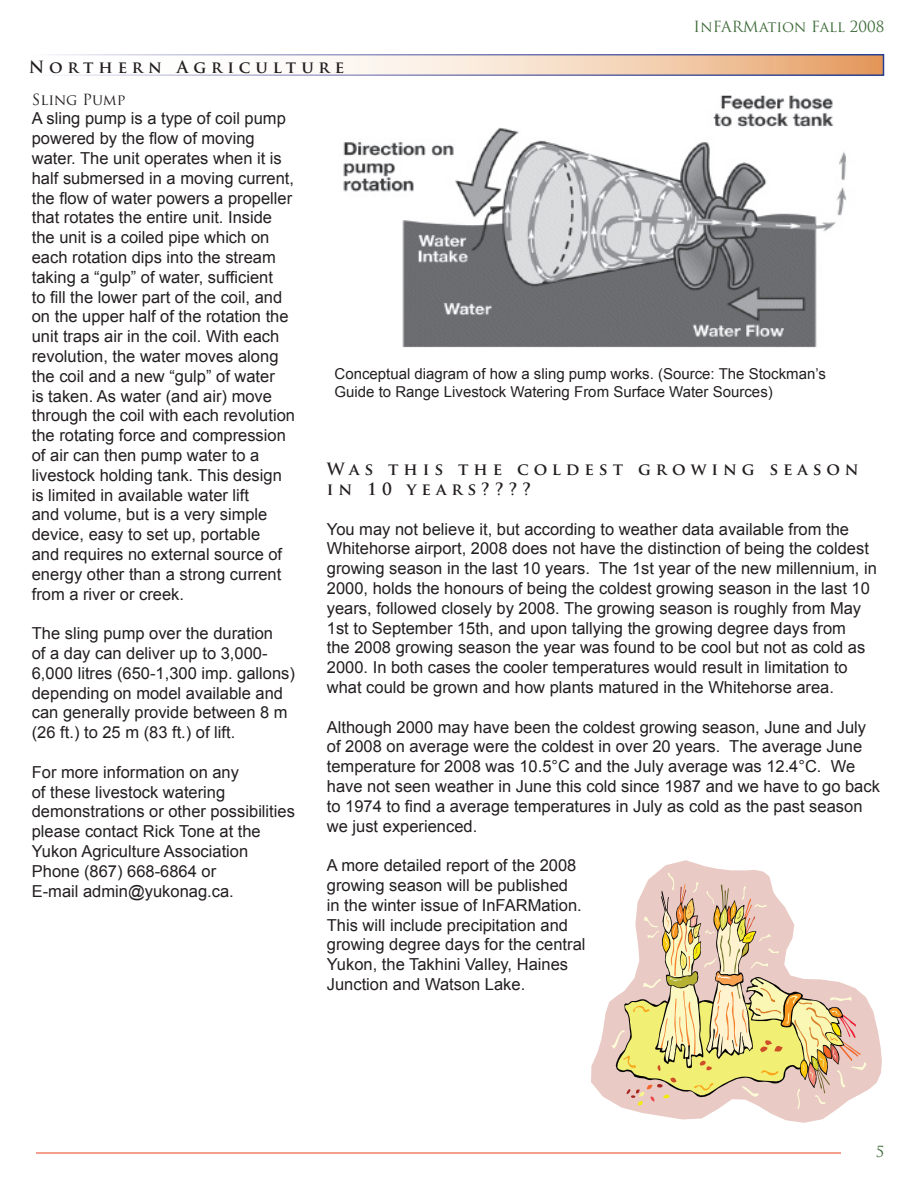
<style>
.page{position:relative;width:918px;height:1188px;background:#fff}
.page>*{position:absolute;margin:0;border:0;box-sizing:border-box;transform-origin:0 0}
.t1{font:16.5px/19.8px "Arial";color:#231f20}
.t2{font:700 16.5px/19.8px "Trajan Pro";letter-spacing:.3em;color:#231f20}
.t3{font:15px/18px "Arial";color:#231f20}
.t4{font:15px "Trajan Pro";color:#3f6b3a}
.t5{font:15px "Trajan Pro";color:#231f20}
</style>
<div class="page">
<hr style="left:36px;top:1152px;width:805px;height:1px;background:#f69f8d">
<svg style="left:321px;top:57px;width:560px;height:16px;background:#f3d3b7"></svg>
<div style="left:27px;top:54px;width:857px;height:22px;border:2px solid #fff"></div>
<img style="left:343px;top:95px;width:503px;height:253px">
<svg style="left:591px;top:860px;width:291px;height:263px"></svg>
<svg style="left:611px;top:873px;width:256px;height:236px"></svg>
<p class="t4" style="left:694px;top:17px;width:192px">InFARMation Fall 2008</p>
<p class="t2" style="left:29px;top:57px;width:317px">Northern Agriculture</p>
<p class="t5" style="left:32px;top:90px;width:95px">Sling Pump</p>
<p class="t1" style="left:32px;top:109px;width:265px">A sling pump is a type of coil pump powered by the flow of moving water. The unit operates when it is half submersed in a moving current, the flow of water powers a propeller that rotates the entire unit. Inside the unit is a coiled pipe which on each rotation dips into the stream taking a “gulp” of water, sufficient<br>to fill the lower part of the coil, and on the upper half of the rotation the unit traps air in the coil. With each revolution, the water moves along the coil and a new “gulp” of water<br>is taken. As water (and air) move through the coil with each revolution the rotating force and compression of air can then pump water to a livestock holding tank. This design is limited in available water lift<br>and volume, but is a very simple device, easy to set up, portable<br>and requires no external source of energy other than a strong current from a river or creek.</p>
<p class="t1" style="left:32px;top:624px;width:265px">The sling pump over the duration<br>of a day can deliver up to 3,000- 6,000 litres (650-1,300 imp. gallons) depending on model available and can generally provide between 8 m (26 ft.) to 25 m (83 ft.) of lift.</p>
<p class="t1" style="left:32px;top:762px;width:265px">For more information on any<br>of these livestock watering demonstrations or other possibilities please contact Rick Tone at the<br>Yukon Agriculture Association<br>Phone (867) 668-6864 or<br>E-mail admin@yukonag.ca.</p>
<p class="t3" style="left:335px;top:365px;width:493px">Conceptual diagram of how a sling pump works. (Source: The Stockman’s<br>Guide to Range Livestock Watering From Surface Water Sources)</p>
<p class="t2" style="left:327px;top:460px;width:533px">Was this the coldest growing season in 10 years????</p>
<p class="t1" style="left:327px;top:519px;width:551px">You may not believe it, but according to weather data available from the Whitehorse airport, 2008 does not have the distinction of being the coldest growing season in the last 10 years. The 1st year of the new millennium, in 2000, holds the honours of being the coldest growing season in the last 10 years, followed closely by 2008. The growing season is roughly from May 1st to September 15th, and upon tallying the growing degree days from<br>the 2008 growing season the year was found to be cool but not as cold as 2000. In both cases the cooler temperatures would result in limitation to what could be grown and how plants matured in the Whitehorse area.</p>
<p class="t1" style="left:327px;top:717px;width:555px">Although 2000 may have been the coldest growing season, June and July of 2008 on average were the coldest in over 20 years. The average June temperature for 2008 was 10.5°C and the July average was 12.4°C. We have not seen weather in June this cold since 1987 and we have to go back to 1974 to find a average temperatures in July as cold as the past season we just experienced.</p>
<p class="t1" style="left:327px;top:856px;width:260px">A more detailed report of the 2008 growing season will be published<br>in the winter issue of InFARMation.<br>This will include precipitation and growing degree days for the central Yukon, the Takhini Valley, Haines Junction and Watson Lake.</p>
<p class="t4" style="left:876px;top:1142px;width:10px">5</p>
</div>
